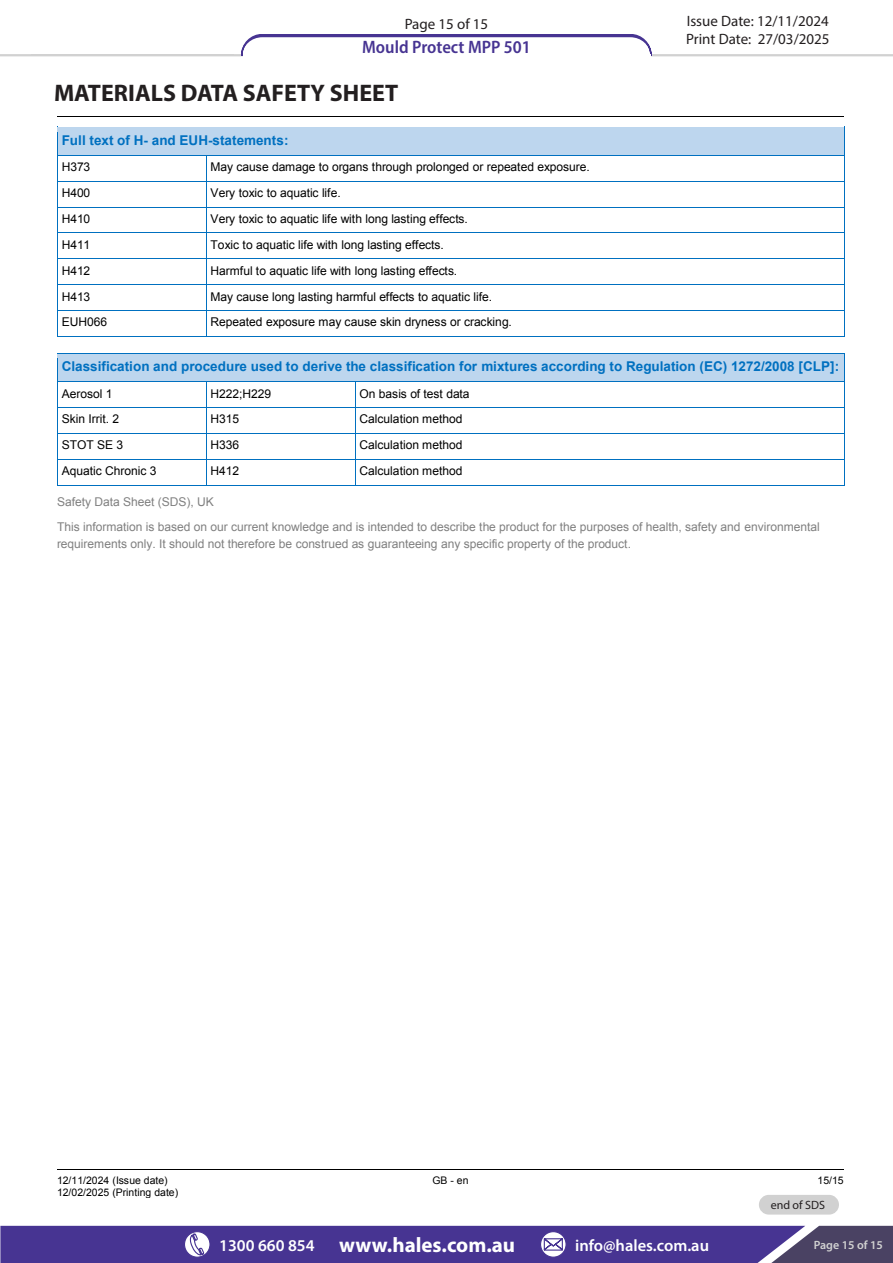
<style>
.page{position:relative;width:893px;height:1263px;background:#fff}
.page>*{position:absolute;margin:0;border:0;box-sizing:border-box;transform-origin:0 0}
.t1{font:700 24px "Myriad Pro";color:#231f20}
.t2{font:700 21px "Myriad Pro";color:#fff}
.t3{font:600 semi-condensed 18px "Myriad Pro";color:#473492}
.t4{font:18px "Arial";color:#000}
.t5{font:600 16.5px "Myriad Pro";color:#fff}
.t6{font:15px/18px "Myriad Pro";color:#231f20}
.t7{font:700 13.5px "Arial";color:#0070c0}
.t8{font:12px "Arial";letter-spacing:-.005em;color:#000}
.t9{font:12px/25.5px "Arial";letter-spacing:-.005em;color:#808080}
.t10{font:600 12px "Myriad Pro";color:#d1d1d1}
.t11{font:12px "Myriad Pro";color:#231f20}
.t12{font:10.5px/12px "Arial";letter-spacing:-.005em;color:#000}
.s1{font-weight:600;font-size:16.5px}
</style>
<div class="page">
<hr style="left:57px;top:116px;width:787px;height:1px;background:#000">
<hr style="left:57px;top:1169px;width:264px;height:1px;background:#000">
<hr style="left:322px;top:1169px;width:258px;height:1px;background:#000">
<hr style="left:581px;top:1169px;width:263px;height:1px;background:#000">
<div style="left:62px;top:132px;width:778px;height:19px;background:#bdd6ee"></div>
<hr style="left:58px;top:127px;width:786px;height:1px;background:#0070c0">
<hr style="left:58px;top:128px;width:786px;height:4px;background:#bdd6ee">
<hr style="left:57px;top:151px;width:787px;height:4px;background:#bdd6ee">
<hr style="left:58px;top:155px;width:148px;height:1px;background:#0070c0">
<hr style="left:207px;top:155px;width:637px;height:1px;background:#0070c0">
<hr style="left:58px;top:181px;width:148px;height:1px;background:#0070c0">
<hr style="left:207px;top:181px;width:637px;height:1px;background:#0070c0">
<hr style="left:58px;top:207px;width:148px;height:1px;background:#0070c0">
<hr style="left:207px;top:207px;width:637px;height:1px;background:#0070c0">
<hr style="left:58px;top:232px;width:148px;height:1px;background:#0070c0">
<hr style="left:207px;top:232px;width:637px;height:1px;background:#0070c0">
<hr style="left:58px;top:258px;width:148px;height:1px;background:#0070c0">
<hr style="left:207px;top:258px;width:637px;height:1px;background:#0070c0">
<hr style="left:58px;top:284px;width:148px;height:1px;background:#0070c0">
<hr style="left:207px;top:284px;width:637px;height:1px;background:#0070c0">
<hr style="left:58px;top:310px;width:148px;height:1px;background:#0070c0">
<hr style="left:207px;top:310px;width:637px;height:1px;background:#0070c0">
<svg style="left:57px;top:127px;width:1px;height:210px"></svg>
<hr style="left:58px;top:336px;width:148px;height:1px;background:#0070c0">
<svg style="left:206px;top:155px;width:1px;height:182px"></svg>
<hr style="left:207px;top:336px;width:637px;height:1px;background:#0070c0">
<svg style="left:844px;top:127px;width:1px;height:210px"></svg>
<div style="left:62px;top:358px;width:778px;height:19px;background:#bdd6ee"></div>
<hr style="left:58px;top:353px;width:786px;height:1px;background:#0070c0">
<hr style="left:58px;top:354px;width:786px;height:4px;background:#bdd6ee">
<hr style="left:57px;top:377px;width:787px;height:4px;background:#bdd6ee">
<hr style="left:58px;top:381px;width:148px;height:1px;background:#0070c0">
<hr style="left:207px;top:381px;width:148px;height:1px;background:#0070c0">
<hr style="left:356px;top:381px;width:488px;height:1px;background:#0070c0">
<hr style="left:58px;top:407px;width:148px;height:1px;background:#0070c0">
<hr style="left:207px;top:407px;width:148px;height:1px;background:#0070c0">
<hr style="left:356px;top:407px;width:488px;height:1px;background:#0070c0">
<hr style="left:58px;top:433px;width:148px;height:1px;background:#0070c0">
<hr style="left:207px;top:433px;width:148px;height:1px;background:#0070c0">
<hr style="left:356px;top:433px;width:488px;height:1px;background:#0070c0">
<hr style="left:58px;top:459px;width:148px;height:1px;background:#0070c0">
<hr style="left:207px;top:459px;width:148px;height:1px;background:#0070c0">
<hr style="left:356px;top:459px;width:488px;height:1px;background:#0070c0">
<svg style="left:57px;top:353px;width:1px;height:133px"></svg>
<hr style="left:58px;top:485px;width:148px;height:1px;background:#0070c0">
<svg style="left:206px;top:381px;width:1px;height:105px"></svg>
<hr style="left:207px;top:485px;width:148px;height:1px;background:#0070c0">
<svg style="left:355px;top:381px;width:1px;height:105px"></svg>
<hr style="left:356px;top:485px;width:488px;height:1px;background:#0070c0">
<svg style="left:844px;top:353px;width:1px;height:133px"></svg>
<svg style="left:0;top:34px;width:893px;height:22px"></svg>
<svg style="left:240px;top:35px;width:412px;height:20px"></svg>
<hr style="left:243px;top:54px;width:407px;height:3px;background:#fff">
<hr style="left:32px;top:54px;width:202px;height:1px;background:#d1d1d1">
<svg style="left:0;top:1226px;width:893px;height:37px;background:#4e3d90"></svg>
<div style="left:759px;top:1195px;width:80px;height:19px;background:#d1d1d1;border-radius:10px"></div>
<p class="t6" style="left:405px;top:15px;width:85px">Page 15 of 15</p>
<h3 class="t3" style="left:362px;top:36px;width:170px">Mould Protect MPP 501</h3>
<h3 class="t4" style="left:57px;top:73px;width:148px">Safety Data Sheet</h3>
<h1 class="t1" style="left:54px;top:77px;width:346px">MATERIALS DATA SAFETY SHEET</h1>
<p class="t6" style="left:686px;top:12px;width:145px">Issue Date: 12/11/2024<br>Print Date: 27/03/2025</p>
<p class="t7" style="left:62px;top:131px;width:228px">Full text of H- and EUH-statements:</p>
<p class="t8" style="left:62px;top:159px;width:30px">H373</p>
<p class="t8" style="left:211px;top:159px;width:381px">May cause damage to organs through prolonged or repeated exposure.</p>
<p class="t8" style="left:62px;top:185px;width:30px">H400</p>
<p class="t8" style="left:211px;top:185px;width:132px">Very toxic to aquatic life.</p>
<p class="t8" style="left:62px;top:211px;width:30px">H410</p>
<p class="t8" style="left:211px;top:211px;width:259px">Very toxic to aquatic life with long lasting effects.</p>
<p class="t8" style="left:62px;top:237px;width:30px">H411</p>
<p class="t8" style="left:211px;top:237px;width:235px">Toxic to aquatic life with long lasting effects.</p>
<p class="t8" style="left:62px;top:263px;width:30px">H412</p>
<p class="t8" style="left:211px;top:263px;width:248px">Harmful to aquatic life with long lasting effects.</p>
<p class="t8" style="left:62px;top:289px;width:30px">H413</p>
<p class="t8" style="left:211px;top:289px;width:283px">May cause long lasting harmful effects to aquatic life.</p>
<p class="t8" style="left:62px;top:314px;width:47px">EUH066</p>
<p class="t8" style="left:211px;top:314px;width:303px">Repeated exposure may cause skin dryness or cracking.</p>
<p class="t7" style="left:62px;top:357px;width:779px">Classification and procedure used to derive the classification for mixtures according to Regulation (EC) 1272/2008 [CLP]:</p>
<p class="t8" style="left:62px;top:385px;width:52px">Aerosol 1</p>
<p class="t8" style="left:211px;top:385px;width:62px">H222;H229</p>
<p class="t8" style="left:360px;top:385px;width:112px">On basis of test data</p>
<p class="t8" style="left:62px;top:411px;width:59px">Skin Irrit. 2</p>
<p class="t8" style="left:211px;top:411px;width:30px">H315</p>
<p class="t8" style="left:360px;top:411px;width:104px">Calculation method</p>
<p class="t8" style="left:62px;top:437px;width:63px">STOT SE 3</p>
<p class="t8" style="left:211px;top:437px;width:30px">H336</p>
<p class="t8" style="left:360px;top:437px;width:104px">Calculation method</p>
<p class="t8" style="left:62px;top:463px;width:96px">Aquatic Chronic 3</p>
<p class="t8" style="left:211px;top:463px;width:30px">H412</p>
<p class="t8" style="left:360px;top:463px;width:104px">Calculation method</p>
<p class="t9" style="left:57px;top:489px;width:764px">Safety Data Sheet (SDS), UK<br>This information is based on our current knowledge and is intended to describe the product for the purposes of health, safety and environmental</p>
<p class="t9" style="left:57px;top:531px;width:576px">requirements only. It should not therefore be construed as guaranteeing any specific property of the product.</p>
<p class="t12" style="left:57px;top:1174px;width:123px">12/11/2024 (Issue date)<br>12/02/2025 (Printing date)</p>
<p class="t12" style="left:432px;top:1174px;width:38px">GB - en</p>
<p class="t12" style="left:817px;top:1174px;width:28px">15/15</p>
<p class="t11" style="left:771px;top:1198px;width:56px">end of SDS</p>
<h2 class="t2" style="left:219px;top:1231px;width:297px"><span class="s1">1300 660 854</span> www.hales.com.au</h2>
<h3 class="t5" style="left:575px;top:1234px;width:135px">info@hales.com.au</h3>
<p class="t10" style="left:814px;top:1237px;width:71px">Page 15 of 15</p>
</div>
